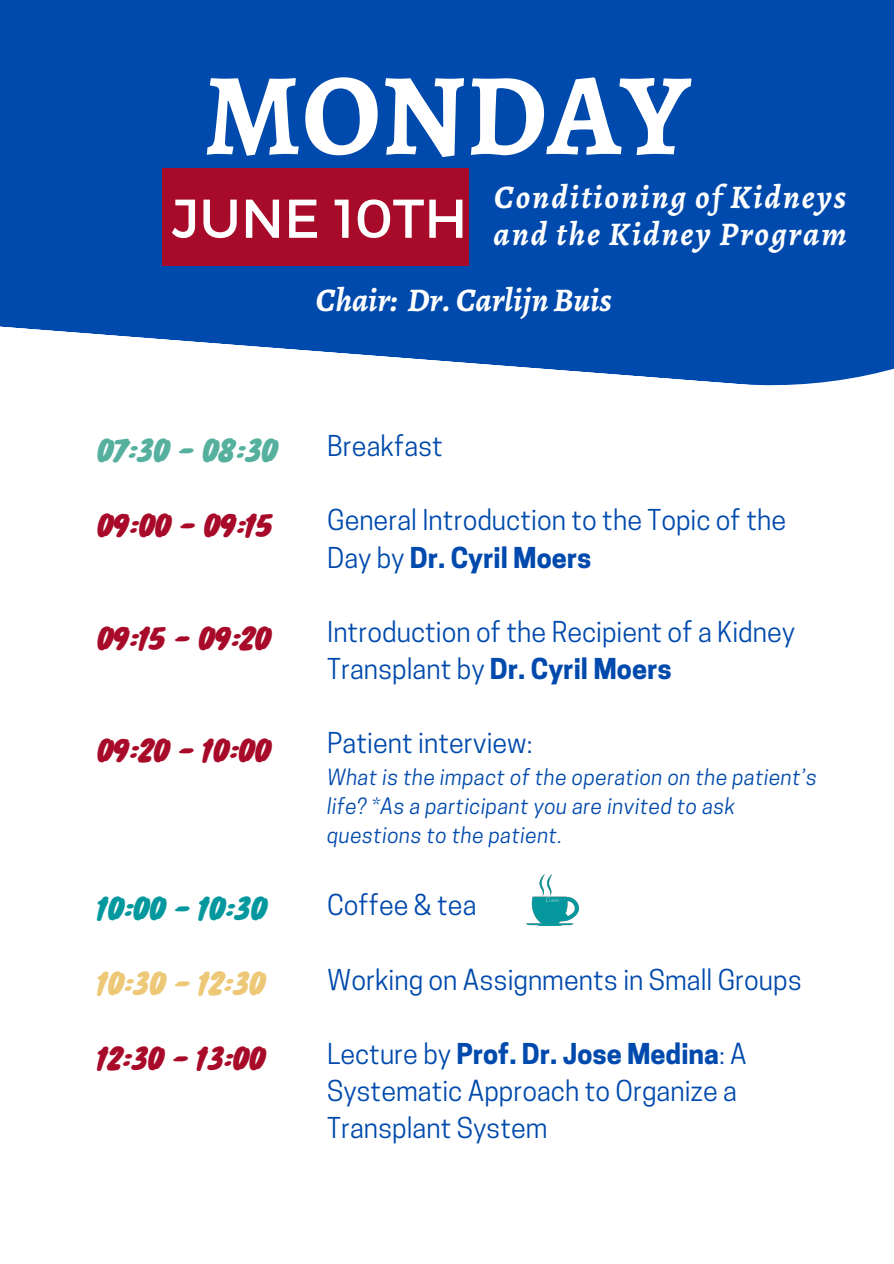
<style>
.page{position:relative;width:894px;height:1264px;background:#fff}
.page>*{position:absolute;margin:0;border:0;box-sizing:border-box;transform-origin:0 0}
.t1{font:700 117px "Alegreya";color:#fff}
.t2{font:54.45px "Montserrat";color:#fff}
.t3{font:italic 700 33px/37.2px "Alegreya";letter-spacing:.06em;color:#fff}
.t4{font:italic 700 33px "Alegreya";color:#fff}
.t5{font:27px/37.2px "Cooper Hewitt";color:#004aad}
.t6{font:27px "Knewave";color:#a80b29}
.t7{font:27px "Knewave";color:#56b09e}
.t8{font:27px "Knewave";color:#03989e}
.t9{font:27px "Knewave";color:#edc876}
.t10{font:italic 21px/29.2px "Cooper Hewitt";letter-spacing:.02em;color:#004aad}
.s1{font-weight:700}
</style>
<div class="page">
<svg style="left:0;top:0;width:893px;height:386px;fill:#004aad"></svg>
<div style="left:162px;top:168px;width:306px;height:98px;background:#a80b29"></div>
<img style="left:526px;top:874px;width:52px;height:52px">
<h1 class="t1" style="left:203px;top:35px;width:488px">MONDAY</h1>
<h5 class="t3" style="left:493px;top:178px;width:354px">Conditioning of Kidneys and the Kidney Program</h5>
<h4 class="t4" style="left:316px;top:277px;width:297px">Chair: Dr. CarlijnBuis</h4>
<h5 class="t2" style="left:172px;top:183px;width:297px">JUNE 10TH</h5>
<h4 class="t7" style="left:97px;top:428px;width:182px">07:30 - 08:30</h4>
<h2 class="t5" style="left:327px;top:431px;width:117px">Breakfast</h2>
<h4 class="t6" style="left:97px;top:504px;width:177px">09:00 - 09:15</h4>
<h3 class="t5" style="left:327px;top:505px;width:460px">General Introduction to the Topic of the<br>Day by <span class="s1">Dr. Cyril Moers</span></h3>
<p class="t6" style="left:97px;top:616px;width:175px">09:15 - 09:20</p>
<h3 class="t5" style="left:327px;top:616px;width:469px">Introduction of the Recipient of a Kidney<br>Transplant by <span class="s1">Dr. Cyril Moers</span></h3>
<p class="t6" style="left:97px;top:729px;width:175px">09:20 - 10:00</p>
<h5 class="t5" style="left:327px;top:728px;width:207px">Patient interview:</h5>
<h5 class="t10" style="left:327px;top:765px;width:491px">What is the impact of the operation on the patient’s life? *As a participant you are invited to ask questions to the patient.</h5>
<h4 class="t8" style="left:97px;top:886px;width:171px">10:00 - 10:30</h4>
<h5 class="t5" style="left:327px;top:890px;width:151px">Coffee &amp; tea</h5>
<h4 class="t9" style="left:97px;top:961px;width:170px">10:30 - 12:30</h4>
<h5 class="t5" style="left:327px;top:964px;width:476px">Working on Assignments in Small Groups</h5>
<h4 class="t6" style="left:97px;top:1036px;width:170px">12:30 - 13:00</h4>
<h5 class="t5" style="left:327px;top:1038px;width:421px">Lecture by <span class="s1">Prof. Dr. Jose Medina</span>: A<br>Systematic Approach to Organize a<br>Transplant System</h5>
</div>
